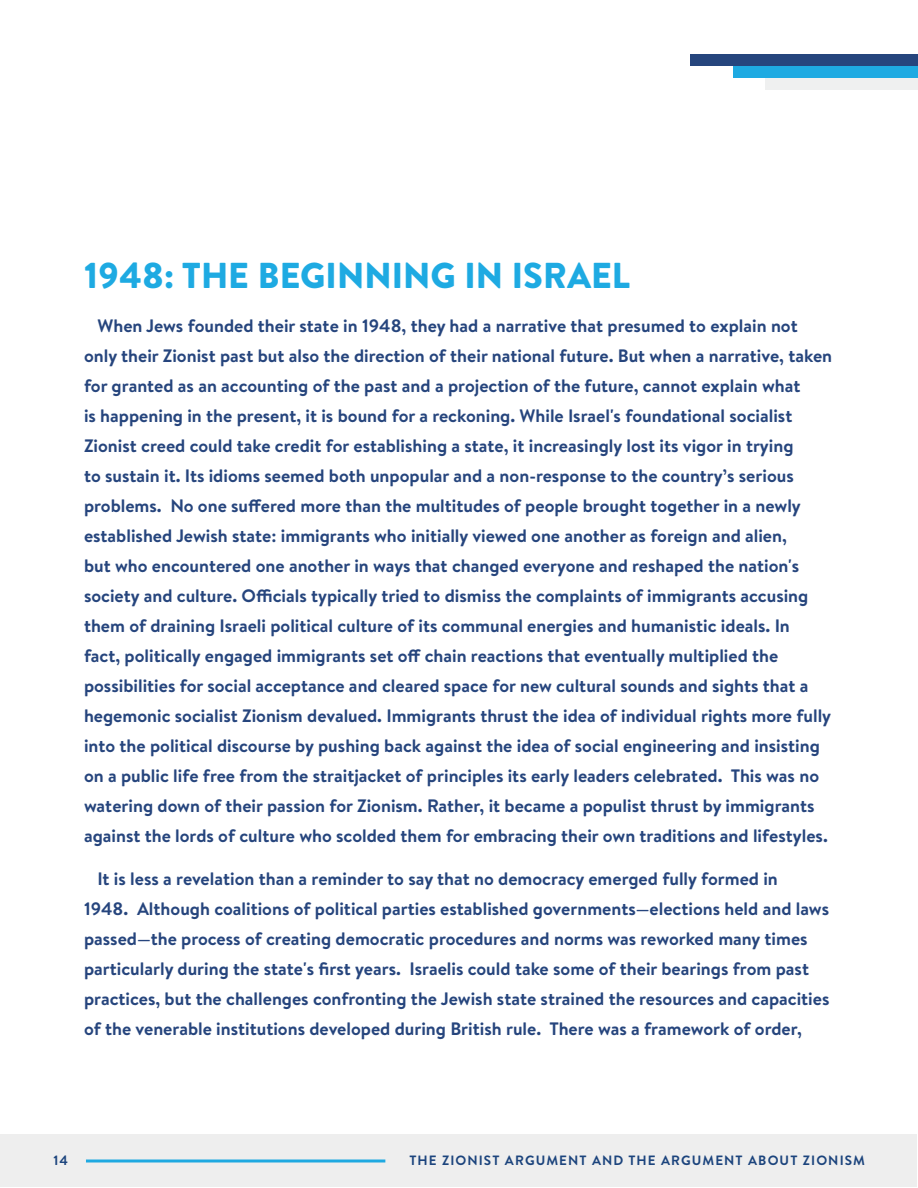
<style>
.page{position:relative;width:918px;height:1188px;background:#fff}
.page>*{position:absolute;margin:0;border:0;box-sizing:border-box;transform-origin:0 0}
.Body_Copy{font:900 36px "Brandon Text";color:#1eaae2}
.Body_Copy-2{font:700 18px/30px "Brandon Text";color:#26457d}
.t1{font:700 13.5px "Brandon Text";letter-spacing:.08em;color:#1c447d}
</style>
<div class="page">
<div style="left:1px;top:1135px;width:916px;height:52px;background:#eee"></div>
<hr style="left:917px;top:1135px;width:1px;height:52px;background:#eee">
<div style="left:691px;top:54px;width:227px;height:12px;background:#26457d"></div>
<div style="left:733px;top:66px;width:185px;height:12px;background:#1eaae2"></div>
<div style="left:766px;top:78px;width:152px;height:12px;background:#eff0f0"></div>
<hr style="left:86px;top:1160px;width:299px;height:2px;background:#1fa9e1">
<p class="Body_Copy" style="left:84px;top:250px;width:548px">1948: THE BEGINNING IN ISRAEL</p>
<p class="Body_Copy-2" style="left:84px;top:310px;width:750px;text-indent:14px">When Jews founded their state in 1948, they had a narrative that presumed to explain not only their Zionist past but also the direction of their national future. But when a narrative, taken for granted as an accounting of the past and a projection of the future, cannot explain what<br>is happening in the present, it is bound for a reckoning. While Israel's foundational socialist Zionist creed could take credit for establishing a state, it increasingly lost its vigor in trying<br>to sustain it. Its idioms seemed both unpopular and a non-response to the country’s serious problems. No one suffered more than the multitudes of people brought together in a newly established Jewish state: immigrants who initially viewed one another as foreign and alien,<br>but who encountered one another in ways that changed everyone and reshaped the nation's society and culture. Officials typically tried to dismiss the complaints of immigrants accusing them of draining Israeli political culture of its communal energies and humanistic ideals. In<br>fact, politically engaged immigrants set off chain reactions that eventually multiplied the possibilities for social acceptance and cleared space for new cultural sounds and sights that a hegemonic socialist Zionism devalued. Immigrants thrust the idea of individual rights more fully into the political discourse by pushing back against the idea of social engineering and insisting on a public life free from the straitjacket of principles its early leaders celebrated. This was no watering down of their passion for Zionism. Rather, it became a populist thrust by immigrants against the lords of culture who scolded them for embracing their own traditions and lifestyles.</p>
<p class="Body_Copy-2" style="left:84px;top:864px;width:747px;text-indent:14px">It is less a revelation than a reminder to say that no democracy emerged fully formed in<br>1948. Although coalitions of political parties established governments—elections held and laws passed—the process of creating democratic procedures and norms was reworked many times particularly during the state's first years. Israelis could take some of their bearings from past practices, but the challenges confronting the Jewish state strained the resources and capacities of the venerable institutions developed during British rule. There was a framework of order,</p>
<p class="t1" style="left:53px;top:1151px;width:16px">14</p>
<p class="t1" style="left:409px;top:1151px;width:457px">THE ZIONIST ARGUMENT AND THE ARGUMENT ABOUT ZIONISM</p>
</div>
